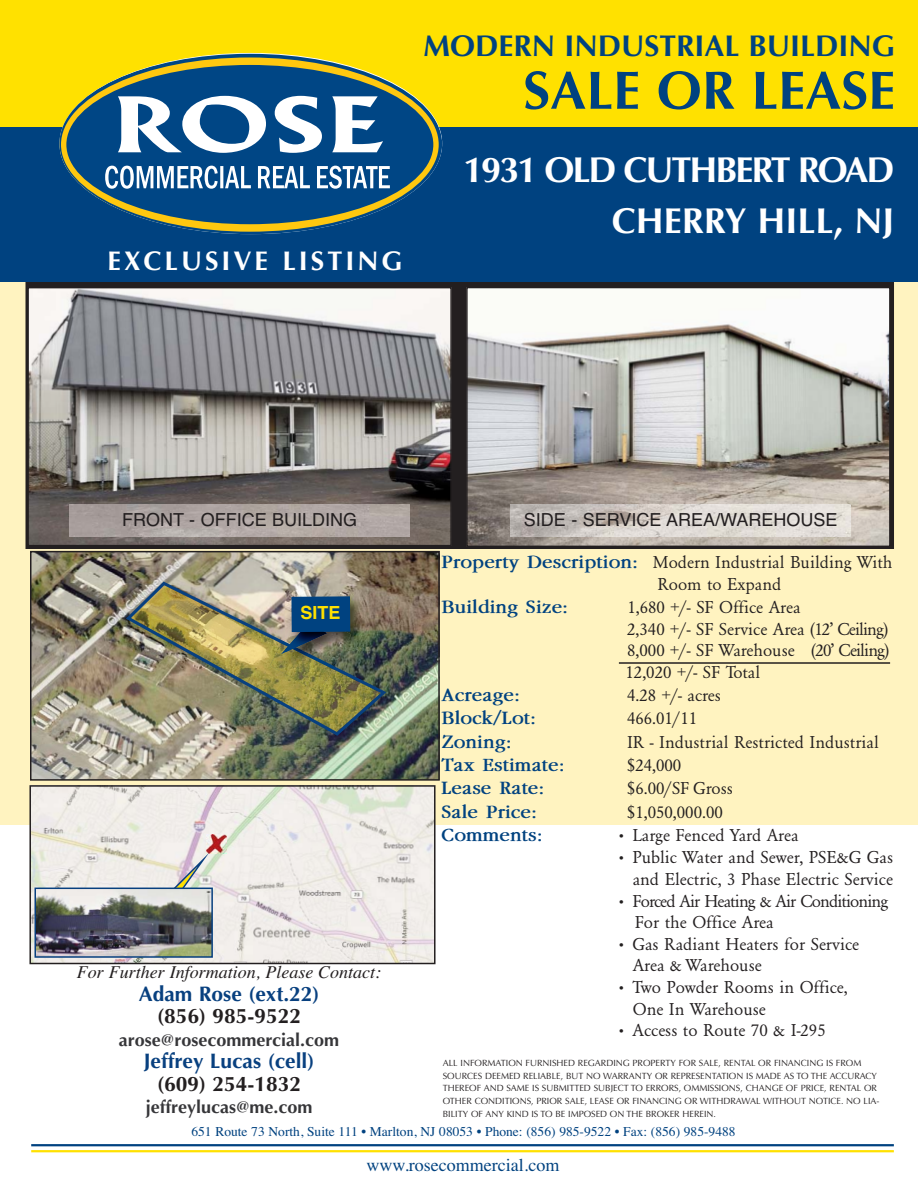
<style>
.page{position:relative;width:918px;height:1188px;background:#fff}
.page>*{position:absolute;margin:0;border:0;box-sizing:border-box;transform-origin:0 0}
.t1{font:700 54px "Optima";color:#004280}
.t2{font:700 36px/51.4px "Optima";letter-spacing:-.055em;color:#fff;text-align:right}
.t3{font:700 30px "Optima";color:#004280}
.t4{font:700 27px "Optima";letter-spacing:.11em;color:#fff}
.t5{font:700 21px "Optima";color:#08407f}
.t6{font:700 21px "Optima";color:#231f20}
.t7{font:700 19.5px "Garamond";color:#004280}
.t8{font:18px/21.9px "Garamond";color:#231f20}
.t9{font:18px/21.6px "Garamond";letter-spacing:-.045em;color:#231f20}
.t10{font:18px "Helvetica";color:#231f20}
.t11{font:700 18px "Optima";color:#363639}
.t12{font:italic 18px "Times";color:#231f20}
.t13{font:18px "Times";color:#004280}
.t14{font:700 18px "Helvetica";color:#ffe100}
.t15{font:13.5px "Times";color:#004280}
.t16{font:9px/12.9px "Optima";color:#231f20}
.s1{font-weight:700;font-size:19.5px;color:#004280}
</style>
<div class="page">
<div style="left:0;top:217px;width:918px;height:608px;background:#fff3c0"></div>
<img style="left:33px;top:554px;width:404px;height:224px">
<div style="left:30px;top:551px;width:410px;height:230px;border:2px solid #231f20"></div>
<div style="left:27px;top:281px;width:866px;height:267px;background:#231f20"></div>
<img style="left:30px;top:290px;width:419px;height:253px">
<div style="left:27px;top:287px;width:425px;height:259px;border:2px solid #231f20"></div>
<img style="left:469px;top:290px;width:419px;height:254px">
<div style="left:466px;top:287px;width:425px;height:260px;border:2px solid #231f20"></div>
<img style="left:70px;top:505px;width:339px;height:32px">
<img style="left:511px;top:505px;width:339px;height:32px">
<div style="left:0;top:0;width:918px;height:134px;background:#ffe100"></div>
<div style="left:0;top:127px;width:918px;height:155px;background:#004280"></div>
<hr style="left:31px;top:1150px;width:863px;height:2px;background:#ffe100">
<hr style="left:31px;top:1144px;width:863px;height:2px;background:#004280">
<svg style="left:59px;top:54px;width:383px;height:180px"></svg>
<div style="left:66px;top:65px;width:367px;height:159px;background:#004685;border-radius:50%"></div>
<svg style="left:118px;top:96px;width:265px;height:57px"></svg>
<svg style="left:105px;top:166px;width:285px;height:23px"></svg>
<hr style="left:619px;top:662px;width:271px;height:2px;background:#231f20">
<img style="left:32px;top:788px;width:401px;height:173px">
<div style="left:29px;top:785px;width:407px;height:179px;border:2px solid #231f20"></div>
<img style="left:207px;top:834px;width:19px;height:19px">
<svg style="left:155px;top:853px;width:54px;height:35px;background:#d8d6d1"></svg>
<img style="left:37px;top:891px;width:173px;height:64px">
<div style="left:34px;top:888px;width:179px;height:70px;border:2px solid #08407f"></div>
<img style="left:126px;top:582px;width:260px;height:154px">
<h3 class="t3" style="left:424px;top:34px;width:473px">MODERN INDUSTRIAL BUILDING</h3>
<h1 class="t1" style="left:523px;top:68px;width:374px">SALE OR LEASE</h1>
<h3 class="t4" style="left:108px;top:250px;width:296px">EXCLUSIVE LISTING</h3>
<h2 class="t2" style="left:463px;top:148px;width:433px">1931 OLD CUTHBERT ROAD<br>CHERRY HILL, NJ</h2>
<p class="t10" style="left:122px;top:513px;width:237px">FRONT - OFFICE BUILDING</p>
<p class="t10" style="left:524px;top:513px;width:315px">SIDE - SERVICE AREA/WAREHOUSE</p>
<p class="t14" style="left:301px;top:606px;width:42px">SITE</p>
<p class="t12" style="left:77px;top:966px;width:306px">For Further Information, Please Contact:</p>
<p class="t5" style="left:139px;top:985px;width:182px">Adam Rose (ext.22)</p>
<p class="t6" style="left:157px;top:1007px;width:146px">(856) 985-9522</p>
<p class="t11" style="left:119px;top:1032px;width:222px">arose@rosecommercial.com</p>
<p class="t5" style="left:144px;top:1052px;width:172px">Jeffrey Lucas (cell)</p>
<p class="t6" style="left:157px;top:1075px;width:146px">(609) 254-1832</p>
<p class="t11" style="left:146px;top:1100px;width:168px">jeffreylucas@me.com</p>
<p class="t8" style="left:657px;top:552px;width:237px;line-height:22.4px;text-indent:-216px"><span class="s1">Property Description:</span> Modern Industrial Building With<br>Room to Expand</p>
<p class="t7" style="left:441px;top:599px;width:128px">Building Size:</p>
<p class="t8" style="left:626px;top:597px;width:265px">1,680 +/- SF Office Area<br>2,340 +/- SF Service Area (12Ê Ceiling)<br>8,000 +/- SF Warehouse (20Ê Ceiling)<br>12,020 +/- SF Total</p>
<p class="t7" style="left:441px;top:687px;width:80px">Acreage:</p>
<p class="t8" style="left:627px;top:685px;width:95px">4.28 +/- acres</p>
<p class="t7" style="left:441px;top:710px;width:96px">Block/Lot:</p>
<p class="t8" style="left:627px;top:709px;width:72px">466.01/11</p>
<p class="t7" style="left:441px;top:734px;width:72px">Zoning:</p>
<p class="t8" style="left:627px;top:732px;width:253px">IR - Industrial Restricted Industrial</p>
<p class="t7" style="left:441px;top:757px;width:125px">Tax Estimate:</p>
<p class="t8" style="left:627px;top:755px;width:56px">$24,000</p>
<p class="t7" style="left:441px;top:781px;width:104px">Lease Rate:</p>
<p class="t8" style="left:627px;top:779px;width:107px">$6.00/SF Gross</p>
<p class="t7" style="left:441px;top:804px;width:97px">Sale Price:</p>
<p class="t8" style="left:627px;top:802px;width:97px">$1,050,000.00</p>
<p class="t7" style="left:441px;top:827px;width:103px">Comments:</p>
<p class="t8" style="left:616px;top:826px;width:184px">• Large Fenced Yard Area</p>
<p class="t8" style="left:616px;top:848px;width:278px;text-align:right">• Public Water and Sewer, PSE&amp;G Gas and Electric, 3 Phase Electric Service</p>
<p class="t9" style="left:635px;top:891px;width:255px;text-indent:-19px">• Forced Air Heating &amp; Air Conditioning<br>For the Office Area</p>
<p class="t8" style="left:633px;top:935px;width:228px;text-indent:-17px">• Gas Radiant Heaters for Service<br>Area &amp; Warehouse</p>
<p class="t8" style="left:633px;top:978px;width:216px;text-indent:-17px">• Two Powder Rooms in Office,<br>One In Warehouse</p>
<p class="t8" style="left:616px;top:1021px;width:211px">• Access to Route 70 &amp; I-295</p>
<p class="t16" style="left:443px;top:1056px;width:438px">ALL INFORMATION FURNISHED REGARDING PROPERTY FOR SALE, RENTAL OR FINANCING IS FROM SOURCES DEEMED RELIABLE, BUT NO WARRANTY OR REPRESENTATION IS MADE AS TO THE ACCURACY THEREOF AND SAME IS SUBMITTED SUBJECT TO ERRORS, OMMISSIONS, CHANGE OF PRICE, RENTAL OR OTHER CONDITIONS, PRIOR SALE, LEASE OR FINANCING OR WITHDRAWAL WITHOUT NOTICE. NO LIA-BILITY OF ANY KIND IS TO BE IMPOSED ON THE BROKER HEREIN.</p>
<p class="t15" style="left:191px;top:1127px;width:546px">651 Route 73 North, Suite 111 • Marlton, NJ 08053 • Phone: (856) 985-9522 • Fax: (856) 985-9488</p>
<p class="t13" style="left:367px;top:1158px;width:194px">www.rosecommercial.com</p>
</div>
